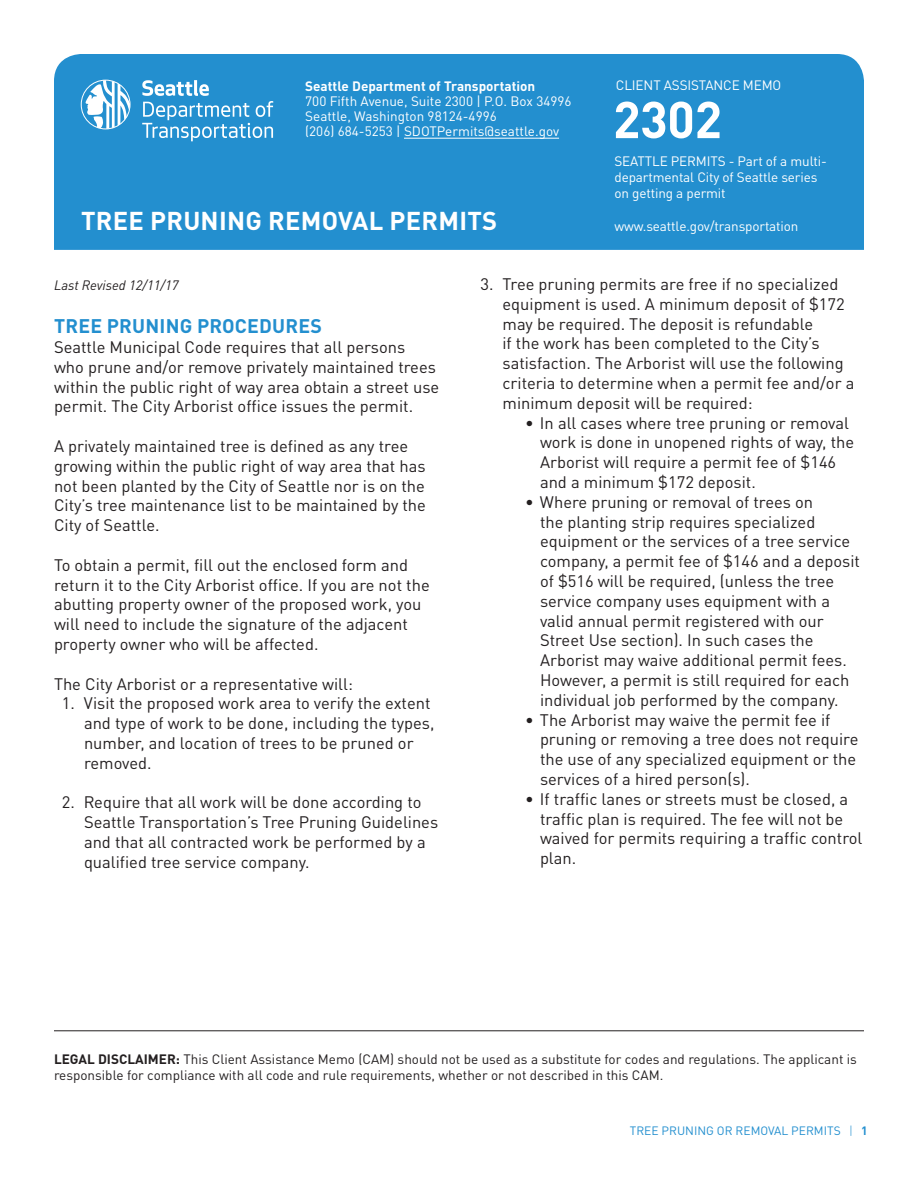
<style>
.page{position:relative;width:918px;height:1188px;background:#fff}
.page>*{position:absolute;margin:0;border:0;box-sizing:border-box;transform-origin:0 0}
.t1{font:700 51px "DIN Pro";color:#fff}
.t2{font:700 25.5px "DIN Pro";letter-spacing:.01em;color:#fff}
.S1{font:700 19.5px "DIN Pro";letter-spacing:.01em;color:#238fcf}
.NL{font:16.5px/19.8px "DIN Pro";color:#231f20}
.t3{font:13.5px/16.2px "DIN Pro";letter-spacing:-.01em;color:#fff}
.t4{font:13.5px/16.2px "DIN Pro";color:#231f20}
.t5{font:700 13.5px "DIN Pro";color:#fff}
.t6{font:italic 13.5px "DIN Pro";color:#231f20}
.t7{font:12px "DIN Pro";color:#238fcf}
.s1{font-weight:700}
.s2{font-weight:300}
</style>
<div class="page">
<div style="left:54px;top:54px;width:810px;height:196px;background:#238fcf"></div>
<hr style="left:404px;top:138px;width:155px;height:1px;background:#fff">
<hr style="left:54px;top:1030px;width:810px;height:1px;background:#231f20">
<svg style="left:142px;top:80px;width:131px;height:61px;background:#50a5d8"></svg>
<svg style="left:86px;top:80px;width:44px;height:49px"></svg>
<p class="t5" style="left:305px;top:75px;width:231px">Seattle Department of Transportation</p>
<p class="t3" style="left:305px;top:92px;width:268px">700 Fifth Avenue, Suite 2300 | P.O. Box 34996</p>
<p class="t3" style="left:305px;top:107px;width:193px">Seattle, Washington 98124-4996</p>
<p class="t3" style="left:305px;top:122px;width:255px">(206) 684-5253 | SDOTPermits@seattle.gov</p>
<p class="t3" style="left:616px;top:76px;width:167px">CLIENT ASSISTANCE MEMO</p>
<p class="t1" style="left:613px;top:77px;width:111px">2302</p>
<p class="t3" style="left:615px;top:152px;width:214px">SEATTLE PERMITS - Part of a multi&shy;departmental City of Seattle series on getting a permit</p>
<p class="t2" style="left:81px;top:200px;width:418px">TREE PRUNING REMOVAL PERMITS</p>
<p class="t3" style="left:615px;top:216px;width:185px">www.seattle.gov/transportation</p>
<p class="t6" style="left:54px;top:275px;width:126px">Last Revised 12/11/17</p>
<p class="S1" style="left:54px;top:310px;width:269px">TREE PRUNING PROCEDURES</p>
<p class="NL" style="left:54px;top:335px;width:387px">Seattle Municipal Code requires that all persons<br>who prune and/or remove privately maintained trees within the public right of way area obtain a street use permit. The City Arborist office issues the permit.</p>
<p class="NL" style="left:54px;top:434px;width:374px">A privately maintained tree is defined as any tree growing within the public right of way area that has not been planted by the City of Seattle nor is on the City’s tree maintenance list to be maintained by the City of Seattle.</p>
<p class="NL" style="left:54px;top:553px;width:377px">To obtain a permit, fill out the enclosed form and return it to the City Arborist office. If you are not the abutting property owner of the proposed work, you will need to include the signature of the adjacent property owner who will be affected.</p>
<p class="NL" style="left:54px;top:672px;width:300px">The City Arborist or a representative will:</p>
<p class="NL" style="left:84px;top:692px;width:352px;text-indent:-22px">1. Visit the proposed work area to verify the extent and type of work to be done, including the types, number, and location of trees to be pruned or removed.</p>
<p class="NL" style="left:84px;top:791px;width:356px;text-indent:-22px">2. Require that all work will be done according to Seattle Transportation’s Tree Pruning Guidelines and that all contracted work be performed by a qualified tree service company.</p>
<p class="NL" style="left:502px;top:272px;width:353px;text-indent:-22px">3. Tree pruning permits are free if no specialized equipment is used. A minimum deposit of $172 may be required. The deposit is refundable<br>if the work has been completed to the City’s satisfaction. The Arborist will use the following criteria to determine when a permit fee and/or a minimum deposit will be required:</p>
<p class="NL" style="left:540px;top:411px;width:316px;text-indent:-15px">• In all cases where tree pruning or removal work is done in unopened rights of way, the Arborist will require a permit fee of $146 and a minimum $172 deposit.</p>
<p class="NL" style="left:540px;top:490px;width:321px;text-indent:-15px">• Where pruning or removal of trees on<br>the planting strip requires specialized equipment or the services of a tree service company, a permit fee of $146 and a deposit of $516 will be required, (unless the tree service company uses equipment with a valid annual permit registered with our Street Use section). In such cases the Arborist may waive additional permit fees.<br>However, a permit is still required for each individual job performed by the company.</p>
<p class="NL" style="left:540px;top:708px;width:320px;text-indent:-15px">• The Arborist may waive the permit fee if pruning or removing a tree does not require the use of any specialized equipment or the services of a hired person(s).</p>
<p class="NL" style="left:540px;top:787px;width:324px;text-indent:-15px">• If traffic lanes or streets must be closed, a traffic plan is required. The fee will not be waived for permits requiring a traffic control plan.</p>
<p class="t4" style="left:54px;top:1050px;width:804px"><span class="s1">LEGAL DISCLAIMER:</span> This Client Assistance Memo (CAM) should not be used as a substitute for codes and regulations. The applicant is responsible for compliance with all code and rule requirements, whether or not described in this CAM.</p>
<p class="t7" style="left:630px;top:1122px;width:240px">TREE PRUNING OR REMOVAL PERMITS <span class="s2">|</span> <span class="s1">1</span></p>
</div>
